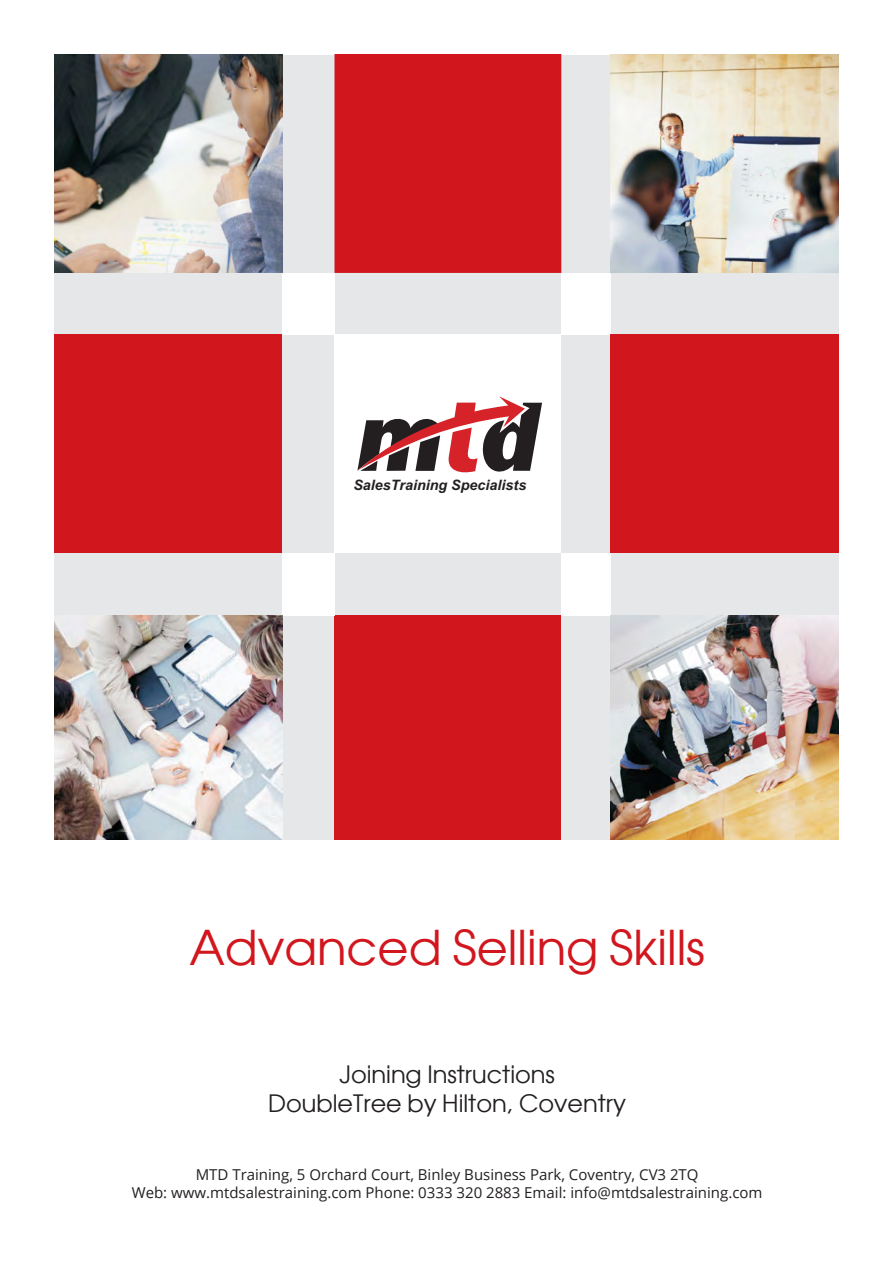
<style>
.page{position:relative;width:893px;height:1263px;background:#fff}
.page>*{position:absolute;margin:0;border:0;box-sizing:border-box;transform-origin:0 0}
.t1{font:48px "Avant Garde CTT";color:#d2161e}
.t2{font:24px/28.8px "Avant Garde CTT";color:#231f20;text-align:center}
.t3{font:15px/18px "Open Sans";color:#231f20;text-align:center}
.t4{font:italic 700 14.4px "Arial";color:#231f20}
</style>
<div class="page">
<div style="left:54px;top:55px;width:785px;height:784px;background:#e6e7e9"></div>
<div style="left:55px;top:335px;width:227px;height:218px;background:#d2161e"></div>
<div style="left:334px;top:615px;width:227px;height:224px;background:#d2161e"></div>
<div style="left:334px;top:54px;width:227px;height:219px;background:#d2161e;border:2px solid #d2161e"></div>
<div style="left:282px;top:273px;width:52px;height:62px;background:#fff"></div>
<div style="left:334px;top:335px;width:227px;height:218px;background:#fff"></div>
<div style="left:561px;top:273px;width:50px;height:62px;background:#fff"></div>
<div style="left:561px;top:553px;width:50px;height:62px;background:#fff"></div>
<div style="left:282px;top:553px;width:52px;height:62px;background:#fff"></div>
<div style="left:611px;top:335px;width:228px;height:218px;background:#d2161e"></div>
<img style="left:55px;top:55px;width:227px;height:218px">
<img style="left:611px;top:55px;width:228px;height:218px">
<img style="left:611px;top:615px;width:228px;height:224px">
<img style="left:54px;top:615px;width:228px;height:224px">
<svg style="left:357px;top:396px;width:185px;height:77px"></svg>
<p class="t4" style="left:353px;top:479px;width:174px">SalesTraining Specialists</p>
<p class="t1" style="left:189px;top:918px;width:517px">Advanced Selling Skills</p>
<p class="t2" style="left:268px;top:1059px;width:359px">Joining Instructions<br>DoubleTree by Hilton, Coventry</p>
<p class="t3" style="left:132px;top:1165px;width:632px">MTD Training, 5 Orchard Court, Binley Business Park, Coventry, CV3 2TQ<br>Web: www.mtdsalestraining.com Phone: 0333 320 2883 Email: info@mtdsalestraining.com</p>
</div>
